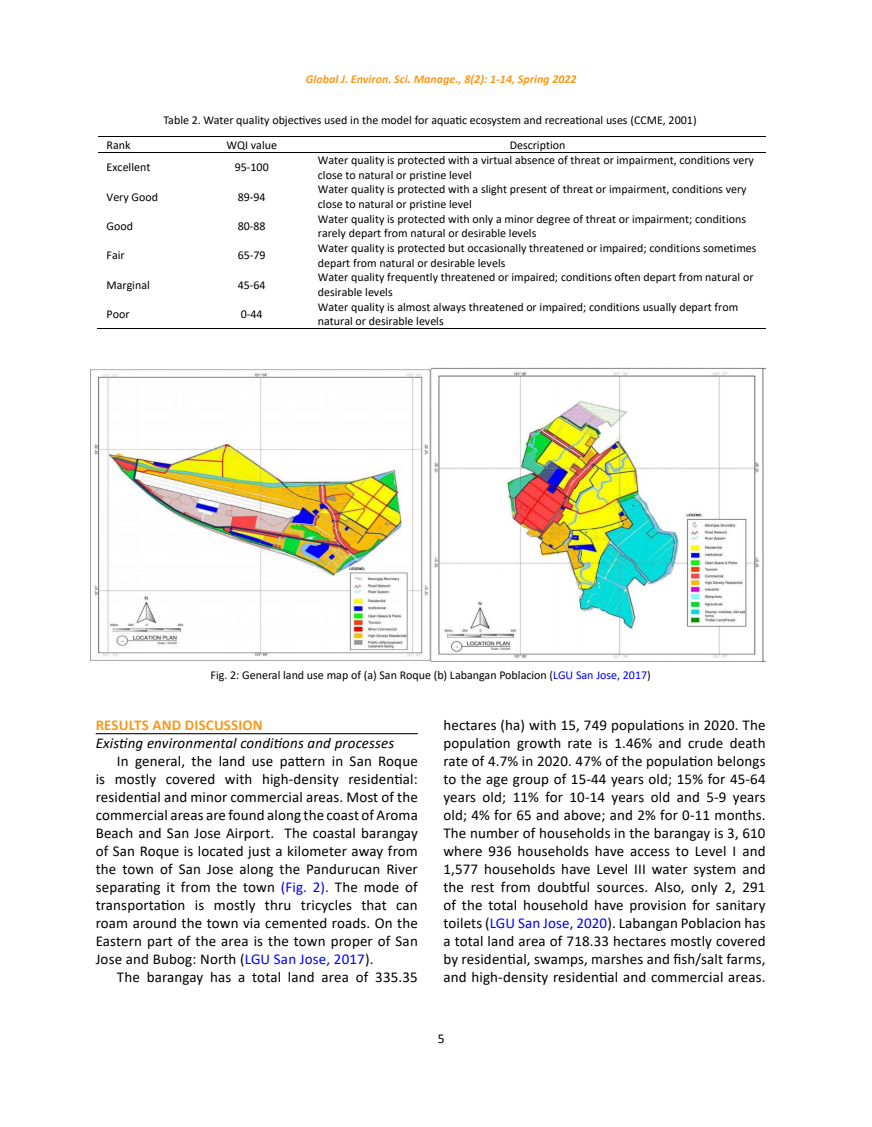
<style>
.page{position:relative;width:872px;height:1127px;background:#fff}
.page>*{position:absolute;margin:0;border:0;box-sizing:border-box;transform-origin:0 0}
.t1{font:15px/18px "Calibri";letter-spacing:.01em;color:#000;text-align:justify}
.t2{font:italic 15px "Calibri";letter-spacing:.01em;color:#000}
.t3{font:700 15px "Calibri";letter-spacing:.01em;color:#f8991d}
.t4{font:13.5px "Calibri";color:#000}
.t5{font:12px/14.7px "Calibri";color:#000}
.t6{font:italic 700 12px "Calibri";color:#f8991d}
.s1{color:#00f}
</style>
<div class="page">
<hr style="left:96px;top:733px;width:322px;height:1px;background:#000">
<hr style="left:98px;top:136px;width:96px;height:1px;background:#000">
<hr style="left:194px;top:136px;width:116px;height:1px;background:#000">
<hr style="left:310px;top:136px;width:455px;height:1px;background:#000">
<hr style="left:98px;top:152px;width:96px;height:1px;background:#000">
<hr style="left:194px;top:152px;width:116px;height:1px;background:#000">
<hr style="left:310px;top:152px;width:455px;height:1px;background:#000">
<hr style="left:97px;top:328px;width:97px;height:1px;background:#000">
<hr style="left:193px;top:328px;width:117px;height:1px;background:#000">
<hr style="left:309px;top:328px;width:456px;height:1px;background:#000">
<img style="left:430px;top:368px;width:335px;height:293px">
<img style="left:91px;top:369px;width:339px;height:292px">
<p class="t6" style="left:306px;top:70px;width:272px">Global J. Environ. Sci. Manage., 8(2): 1-14, Spring 2022</p>
<p class="t5" style="left:164px;top:107px;width:537px">Table 2. Water quality objectives used in the model for aquatic ecosystem and recreational uses (CCME, 2001)</p>
<p class="t5" style="left:163px;top:112px;width:535px">Table 2. Water quality objectives used in the model for aquatic ecosystem and recreational uses (CCME, 2001)</p>
<p class="t5" style="left:106px;top:137px;width:25px">Rank</p>
<p class="t5" style="left:226px;top:137px;width:52px">WQI value</p>
<p class="t5" style="left:510px;top:137px;width:57px">Description</p>
<p class="t5" style="left:106px;top:160px;width:45px">Excellent</p>
<p class="t5" style="left:235px;top:160px;width:36px">95-100</p>
<p class="t5" style="left:318px;top:152px;width:437px">Water quality is protected with a virtual absence of threat or impairment, conditions very close to natural or pristine level</p>
<p class="t5" style="left:106px;top:189px;width:53px">Very Good</p>
<p class="t5" style="left:238px;top:189px;width:29px">89-94</p>
<p class="t5" style="left:318px;top:182px;width:430px">Water quality is protected with a slight present of threat or impairment, conditions very close to natural or pristine level</p>
<p class="t5" style="left:106px;top:218px;width:28px">Good</p>
<p class="t5" style="left:238px;top:218px;width:29px">80-88</p>
<p class="t5" style="left:318px;top:211px;width:430px">Water quality is protected with only a minor degree of threat or impairment; conditions rarely depart from natural or desirable levels</p>
<p class="t5" style="left:106px;top:248px;width:20px">Fair</p>
<p class="t5" style="left:238px;top:248px;width:29px">65-79</p>
<p class="t5" style="left:318px;top:240px;width:440px">Water quality is protected but occasionally threatened or impaired; conditions sometimes depart from natural or desirable levels</p>
<p class="t5" style="left:106px;top:277px;width:45px">Marginal</p>
<p class="t5" style="left:238px;top:277px;width:29px">45-64</p>
<p class="t5" style="left:318px;top:270px;width:437px">Water quality frequently threatened or impaired; conditions often depart from natural or desirable levels</p>
<p class="t5" style="left:106px;top:306px;width:24px">Poor</p>
<p class="t5" style="left:241px;top:306px;width:23px">0-44</p>
<p class="t5" style="left:318px;top:299px;width:422px">Water quality is almost always threatened or impaired; conditions usually depart from natural or desirable levels</p>
<p class="t5" style="left:210px;top:667px;width:442px">Fig. 2: General land use map of (a) San Roque (b) Labangan Poblacion (<span class="s1">LGU San Jose, 2017</span>)</p>
<p class="t3" style="left:96px;top:714px;width:169px">RESULTS AND DISCUSSION</p>
<p class="t2" style="left:96px;top:732px;width:300px">Existing environmental conditions and processes</p>
<p class="t1" style="left:96px;top:751px;width:324px;text-indent:21px">In general, the land use pattern in San Roque is mostly covered with high-density residential: residential and minor commercial areas. Most of the commercial areas are found along the coast of Aroma Beach and San Jose Airport. The coastal barangay of San Roque is located just a kilometer away from the town of San Jose along the Pandurucan River separating it from the town <span class="s1">(Fig. 2).</span> The mode of transportation is mostly thru tricycles that can roam around the town via cemented roads. On the Eastern part of the area is the town proper of San Jose and Bubog: North (<span class="s1">LGU San Jose, 2017</span>).</p>
<p class="t1" style="left:117px;top:967px;width:302px">The barangay has a total land area of 335.35</p>
<p class="t1" style="left:443px;top:715px;width:324px">hectares (ha) with 15, 749 populations in 2020. The population growth rate is 1.46% and crude death rate of 4.7% in 2020. 47% of the population belongs to the age group of 15-44 years old; 15% for 45-64 years old; 11% for 10-14 years old and 5-9 years old; 4% for 65 and above; and 2% for 0-11 months.<br>The number of households in the barangay is 3, 610 where 936 households have access to Level I and 1,577 households have Level III water system and the rest from doubtful sources. Also, only 2, 291 of the total household have provision for sanitary toilets (<span class="s1">LGU San Jose, 2020</span>). Labangan Poblacion has a total land area of 718.33 hectares mostly covered by residential, swamps, marshes and fish/salt farms, and high-density residential and commercial areas.</p>
<p class="t4" style="left:438px;top:1029px;width:8px">5</p>
</div>
